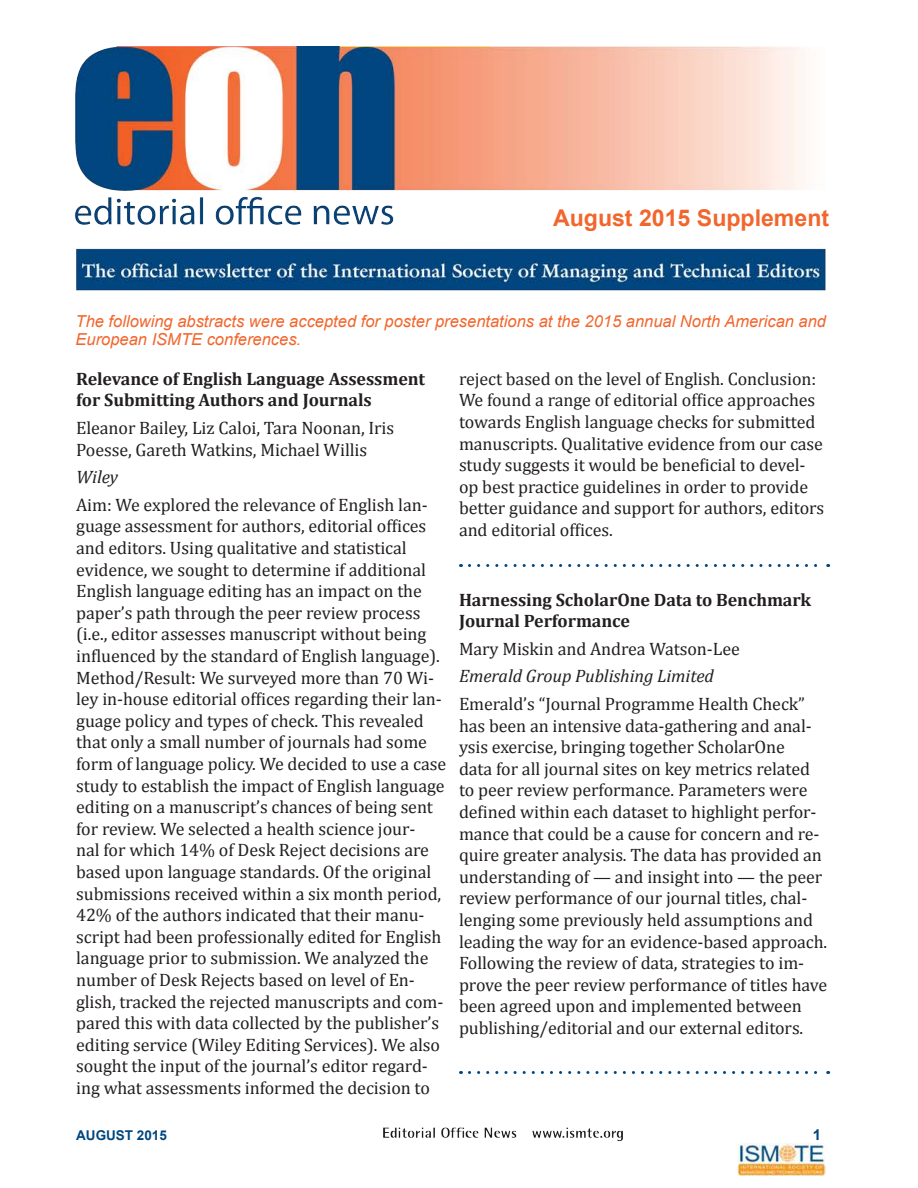
<style>
.page{position:relative;width:918px;height:1188px;background:#fff}
.page>*{position:absolute;margin:0;border:0;box-sizing:border-box;transform-origin:0 0}
.t1{font:700 23.1px "Arial";color:#f2662d}
.Abstract_body{font:18px/21.6px "Cambria";letter-spacing:-.005em;color:#231f20}
.Abstract_title{font:700 18px/21.6px "Cambria";letter-spacing:-.005em;color:#231f20}
.Author_names{font:18px/21.6px "Cambria";letter-spacing:-.005em;color:#231f20}
.Affiliations{font:italic 18px "Cambria";letter-spacing:-.005em;color:#231f20}
.t2{font:italic 16.5px/18px "Arial";color:#f2662d}
.t3{font:700 15px "Arial";color:#00467f}
.t4{font:700 13.5px "Arial";color:#00467f}
</style>
<div class="page">
<img style="left:75px;top:47px;width:756px;height:1129px">
<svg style="left:469px;top:564px;width:360px;height:3px"></svg>
<svg style="left:469px;top:1071px;width:360px;height:3px"></svg>
<p class="t1" style="left:553px;top:201px;width:278px">August 2015 Supplement</p>
<p class="t2" style="left:76px;top:312px;width:752px">The following abstracts were accepted for poster presentations at the 2015 annual North American and<br>European ISMTE conferences.</p>
<p class="Abstract_title" style="left:76px;top:367px;width:351px">Relevance of English Language Assessment for Submitting Authors and Journals</p>
<p class="Author_names" style="left:76px;top:417px;width:320px">Eleanor Bailey, Liz Caloi, Tara Noonan, Iris<br>Poesse, Gareth Watkins, Michael Willis</p>
<p class="Affiliations" style="left:76px;top:464px;width:43px">Wiley</p>
<p class="Abstract_body" style="left:76px;top:494px;width:371px">Aim: We explored the relevance of English lan&shy;guage assessment for authors, editorial offices and editors. Using qualitative and statistical evidence, we sought to determine if additional English language editing has an impact on the paper’s path through the peer review process (i.e., editor assesses manuscript without being influenced by the standard of English language).<br>Method/Result: We surveyed more than 70 Wi&shy;ley in-house editorial offices regarding their lan&shy;guage policy and types of check. This revealed that only a small number of journals had some form of language policy. We decided to use a case study to establish the impact of English language editing on a manuscript’s chances of being sent for review. We selected a health science jour-<br>nal for which 14% of Desk Reject decisions are based upon language standards. Of the original submissions received within a six month period, 42% of the authors indicated that their manu&shy;script had been professionally edited for English language prior to submission. We analyzed the number of Desk Rejects based on level of En&shy;glish, tracked the rejected manuscripts and com&shy;pared this with data collected by the publisher’s editing service (Wiley Editing Services). We also sought the input of the journal’s editor regard&shy;ing what assessments informed the decision to</p>
<p class="Abstract_body" style="left:459px;top:368px;width:367px">reject based on the level of English. Conclusion:<br>We found a range of editorial office approaches towards English language checks for submitted manuscripts. Qualitative evidence from our case study suggests it would be beneficial to devel&shy;op best practice guidelines in order to provide better guidance and support for authors, editors and editorial offices.</p>
<p class="Abstract_title" style="left:459px;top:588px;width:354px">Harnessing ScholarOne Data to Benchmark<br>Journal Performance</p>
<p class="Author_names" style="left:459px;top:638px;width:282px">Mary Miskin and Andrea Watson-Lee</p>
<p class="Affiliations" style="left:459px;top:664px;width:256px">Emerald Group Publishing Limited</p>
<p class="Abstract_body" style="left:459px;top:693px;width:370px">Emerald’s “Journal Programme Health Check” has been an intensive data-gathering and anal&shy;ysis exercise, bringing together ScholarOne<br>data for all journal sites on key metrics related to peer review performance. Parameters were defined within each dataset to highlight perfor&shy;mance that could be a cause for concern and re&shy;quire greater analysis. The data has provided an understanding of — and insight into — the peer review performance of our journal titles, chal&shy;lenging some previously held assumptions and leading the way for an evidence-based approach.<br>Following the review of data, strategies to im&shy;prove the peer review performance of titles have been agreed upon and implemented between publishing/editorial and our external editors.</p>
<p class="t4" style="left:76px;top:1126px;width:92px">AUGUST 2015</p>
<p class="t3" style="left:813px;top:1124px;width:10px">1</p>
</div>
